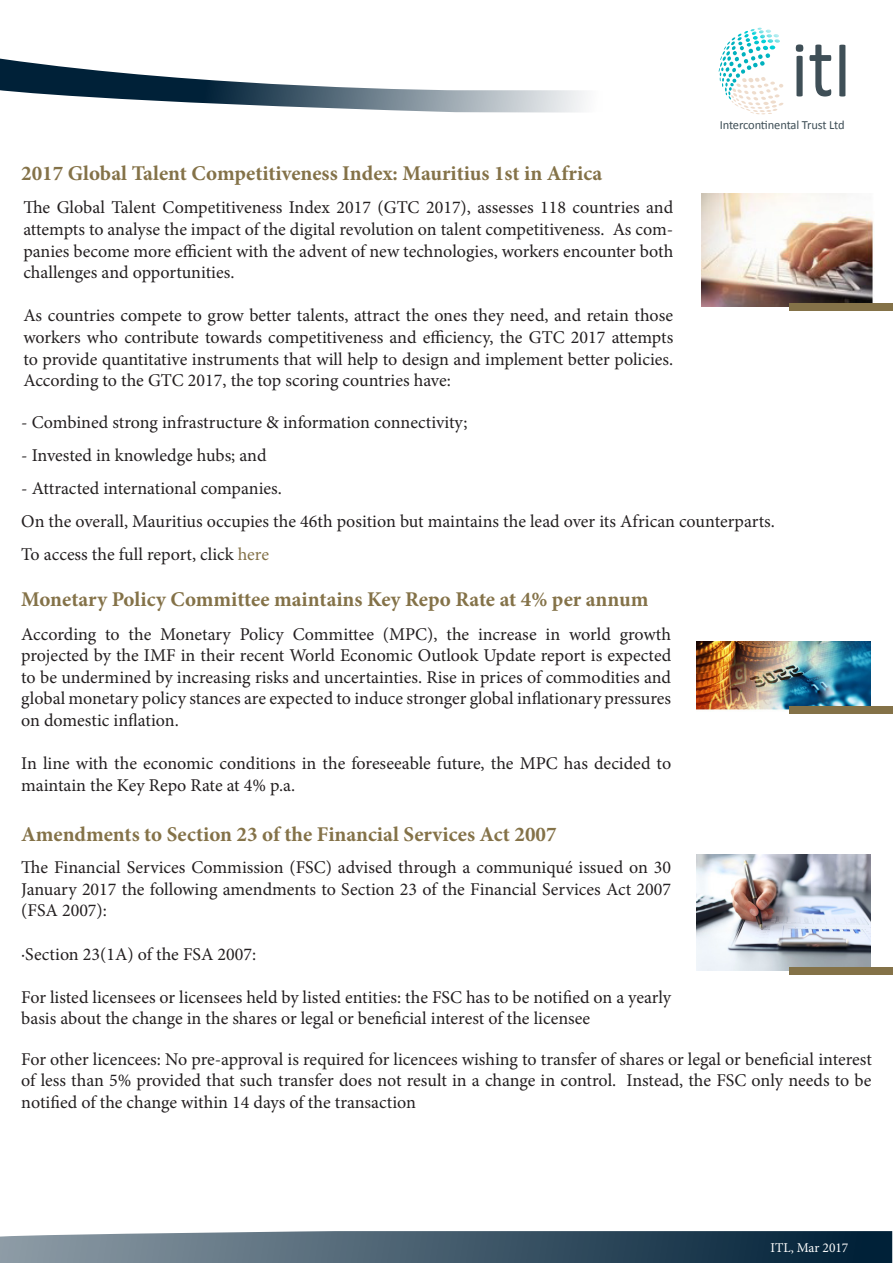
<style>
.page{position:relative;width:893px;height:1263px;background:#fff}
.page>*{position:absolute;margin:0;border:0;box-sizing:border-box;transform-origin:0 0}
.t1{font:700 21px "Minion Pro";color:#847248}
.t2{font:18px/21.6px "Minion Pro";color:#231f20;text-align:justify}
.t3{font:13.5px "Minion Pro";color:#fff}
.t4{font:12.45px "Calibri";letter-spacing:-.02em;color:#3f4f57}
.s1{color:#847248}
</style>
<div class="page">
<svg style="left:0;top:59px;width:585px;height:54px"></svg>
<svg style="left:0;top:1231px;width:892px;height:32px"></svg>
<img style="left:701px;top:194px;width:174px;height:113px">
<div style="left:789px;top:304px;width:104px;height:7px;background:#847248"></div>
<img style="left:697px;top:641px;width:174px;height:73px">
<div style="left:789px;top:706px;width:104px;height:7px;background:#847248"></div>
<img style="left:697px;top:855px;width:174px;height:116px">
<div style="left:789px;top:968px;width:104px;height:7px;background:#847248"></div>
<svg style="left:839px;top:45px;width:6px;height:52px"></svg>
<svg style="left:796px;top:44px;width:7px;height:52px"></svg>
<svg style="left:809px;top:45px;width:22px;height:52px"></svg>
<svg style="left:719px;top:28px;width:64px;height:86px"></svg>
<p class="t4" style="left:720px;top:117px;width:126px">Intercontinental Trust Ltd</p>
<p class="t1" style="left:21px;top:159px;width:583px">2017 Global Talent Competitiveness Index: Mauritius 1st in Africa</p>
<p class="t2" style="left:23px;top:197px;width:651px">The Global Talent Competitiveness Index 2017 (GTC 2017), assesses 118 countries and attempts to analyse the impact of the digital revolution on talent competitiveness. As com&shy;panies become more efficient with the advent of new technologies, workers encounter both challenges and opportunities.</p>
<p class="t2" style="left:23px;top:305px;width:651px">As countries compete to grow better talents, attract the ones they need, and retain those workers who contribute towards competitiveness and efficiency, the GTC 2017 attempts to provide quantitative instruments that will help to design and implement better policies.<br>According to the GTC 2017, the top scoring countries have:</p>
<p class="t2" style="left:21px;top:412px;width:448px">- Combined strong infrastructure &amp; information connectivity;</p>
<p class="t2" style="left:21px;top:445px;width:247px">- Invested in knowledge hubs; and</p>
<p class="t2" style="left:21px;top:478px;width:262px">- Attracted international companies.</p>
<p class="t2" style="left:21px;top:511px;width:755px">On the overall, Mauritius occupies the 46th position but maintains the lead over its African counterparts.</p>
<p class="t2" style="left:21px;top:544px;width:249px">To access the full report, click <span class="s1">here</span></p>
<p class="t1" style="left:21px;top:585px;width:629px">Monetary Policy Committee maintains Key Repo Rate at 4% per annum</p>
<p class="t2" style="left:21px;top:623px;width:651px">According to the Monetary Policy Committee (MPC), the increase in world growth projected by the IMF in their recent World Economic Outlook Update report is expected to be undermined by increasing risks and uncertainties. Rise in prices of commodities and global monetary policy stances are expected to induce stronger global inflationary pressures on domestic inflation.</p>
<p class="t2" style="left:21px;top:753px;width:651px">In line with the economic conditions in the foreseeable future, the MPC has decided to maintain the Key Repo Rate at 4% p.a.</p>
<p class="t1" style="left:21px;top:819px;width:537px">Amendments to Section 23 of the Financial Services Act 2007</p>
<p class="t2" style="left:21px;top:857px;width:651px">The Financial Services Commission (FSC) advised through a communiqué issued on 30<br>January 2017 the following amendments to Section 23 of the Financial Services Act 2007 (FSA 2007):</p>
<p class="t2" style="left:21px;top:943px;width:237px">·Section 23(1A) of the FSA 2007:</p>
<p class="t2" style="left:21px;top:986px;width:651px">For listed licensees or licensees held by listed entities: the FSC has to be notified on a yearly basis about the change in the shares or legal or beneficial interest of the licensee</p>
<p class="t2" style="left:21px;top:1048px;width:852px">For other licencees: No pre-approval is required for licencees wishing to transfer of shares or legal or beneficial interest of less than 5% provided that such transfer does not result in a change in control. Instead, the FSC only needs to be notified of the change within 14 days of the transaction</p>
<p class="t3" style="left:770px;top:1238px;width:79px">ITL, Mar 2017</p>
</div>
